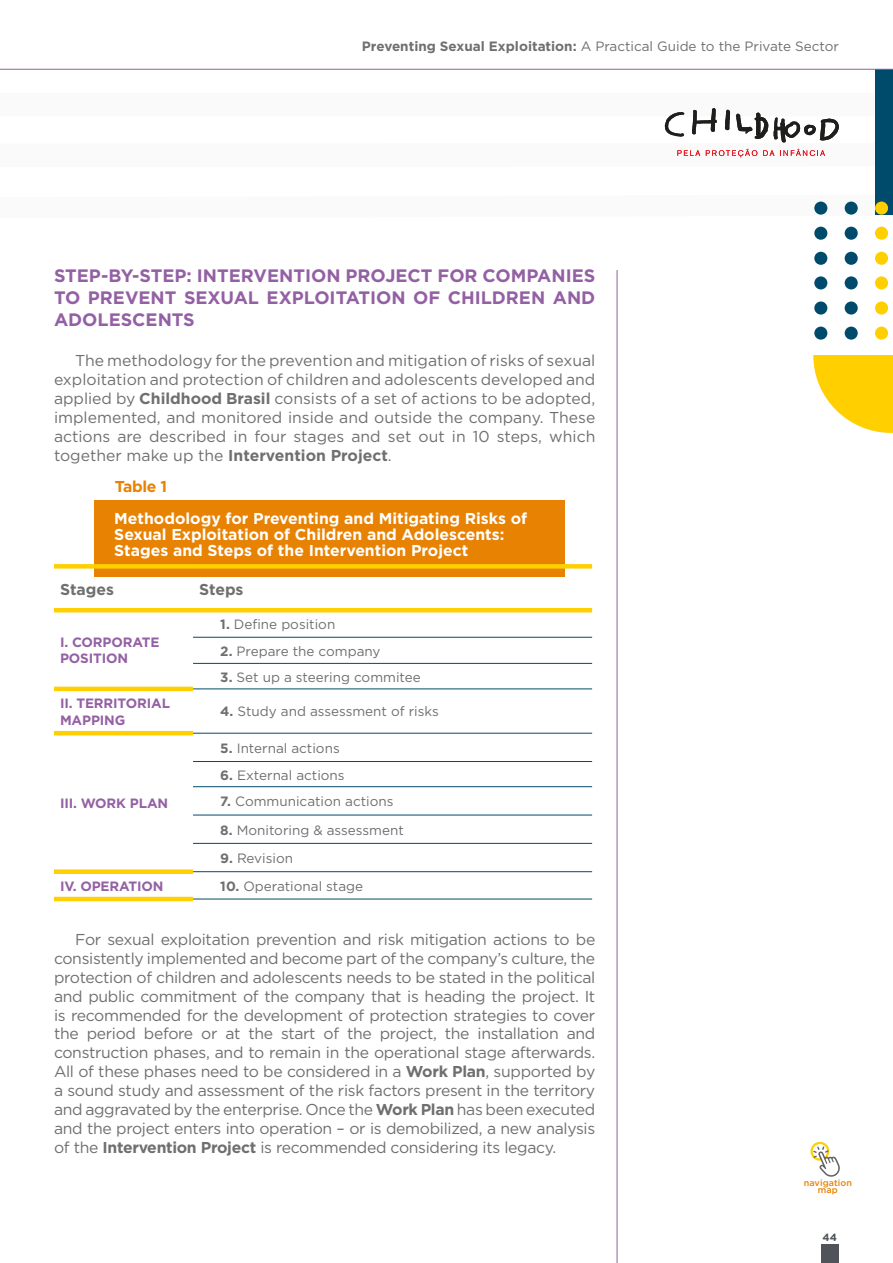
<style>
.page{position:relative;width:893px;height:1263px;background:#fff}
.page>*{position:absolute;margin:0;border:0;box-sizing:border-box;transform-origin:0 0}
.t1{font:700 18px/21.6px "Gotham";color:#9460a4;text-align:justify}
.t2{font:15.75px/18.9px "Gotham";letter-spacing:-.02em;color:#706f6f;text-align:justify}
.t3{font:700 15.75px/15.9px "Gotham";color:#fff}
.t4{font:700 15.75px "Gotham";color:#706f6f}
.t5{font:700 15.75px "Gotham";letter-spacing:-.02em;color:#e88203}
.t6{font:13.5px "Gotham";color:#706f6f}
.t7{font:700 13.5px/16.2px "Gotham";letter-spacing:-.01em;color:#9460a4}
.t8{font:700 10.5px "Gotham";color:#50535a}
.t9{font:500 9px/7.5px "Gotham";letter-spacing:.01em;color:#e88203;text-align:center}
.s1{font-weight:700}
</style>
<div class="page">
<svg style="left:0;top:68px;width:893px;height:165px"></svg>
<div style="left:875px;top:70px;width:18px;height:145px;background:#004b6c"></div>
<div style="left:814px;top:202px;width:13px;height:13px;background:#004b6c;border-radius:50%"></div>
<div style="left:845px;top:202px;width:13px;height:13px;background:#004b6c;border-radius:50%"></div>
<div style="left:875px;top:202px;width:13px;height:13px;background:#ffcf00;border-radius:50%"></div>
<div style="left:814px;top:227px;width:13px;height:13px;background:#004b6c;border-radius:50%"></div>
<div style="left:845px;top:227px;width:13px;height:13px;background:#004b6c;border-radius:50%"></div>
<div style="left:875px;top:227px;width:13px;height:13px;background:#ffcf00;border-radius:50%"></div>
<div style="left:814px;top:252px;width:13px;height:13px;background:#004b6c;border-radius:50%"></div>
<div style="left:845px;top:252px;width:13px;height:13px;background:#004b6c;border-radius:50%"></div>
<div style="left:875px;top:252px;width:13px;height:13px;background:#ffcf00;border-radius:50%"></div>
<div style="left:814px;top:276px;width:13px;height:13px;background:#004b6c;border-radius:50%"></div>
<div style="left:845px;top:276px;width:13px;height:13px;background:#004b6c;border-radius:50%"></div>
<div style="left:875px;top:276px;width:13px;height:13px;background:#ffcf00;border-radius:50%"></div>
<div style="left:814px;top:301px;width:13px;height:14px;background:#004b6c;border-radius:50%"></div>
<div style="left:845px;top:301px;width:13px;height:14px;background:#004b6c;border-radius:50%"></div>
<div style="left:875px;top:301px;width:13px;height:14px;background:#ffcf00;border-radius:50%"></div>
<div style="left:814px;top:327px;width:13px;height:13px;background:#004b6c;border-radius:50%"></div>
<div style="left:845px;top:327px;width:13px;height:13px;background:#004b6c;border-radius:50%"></div>
<div style="left:875px;top:327px;width:13px;height:13px;background:#ffcf00;border-radius:50%"></div>
<svg style="left:813px;top:355px;width:80px;height:78px"></svg>
<hr style="left:0;top:69px;width:893px;height:1px;background:#9460a4">
<hr style="left:617px;top:270px;width:1px;height:993px;background:#9460a4">
<div style="left:821px;top:1244px;width:18px;height:19px;background:#50535a"></div>
<svg style="left:692px;top:108px;width:25px;height:27px"></svg>
<svg style="left:725px;top:109px;width:5px;height:21px"></svg>
<svg style="left:665px;top:112px;width:20px;height:25px"></svg>
<svg style="left:736px;top:113px;width:103px;height:30px"></svg>
<svg style="left:677px;top:150px;width:23px;height:6px"></svg>
<svg style="left:706px;top:149px;width:51px;height:8px"></svg>
<svg style="left:763px;top:150px;width:11px;height:6px"></svg>
<svg style="left:780px;top:149px;width:45px;height:7px"></svg>
<div style="left:810px;top:1142px;width:19px;height:19px;border:2px solid #ffcf00;border-radius:50%"></div>
<svg style="left:813px;top:1146px;width:27px;height:31px"></svg>
<div style="left:94px;top:501px;width:470px;height:76px;background:#e88203"></div>
<hr style="left:193px;top:637px;width:399px;height:1px;background:#004b6c">
<hr style="left:193px;top:663px;width:399px;height:1px;background:#004b6c">
<hr style="left:193px;top:688px;width:399px;height:1px;background:#004b6c">
<hr style="left:193px;top:733px;width:399px;height:1px;background:#004b6c">
<hr style="left:193px;top:761px;width:399px;height:1px;background:#004b6c">
<hr style="left:193px;top:786px;width:399px;height:1px;background:#004b6c">
<hr style="left:193px;top:815px;width:399px;height:1px;background:#004b6c">
<hr style="left:193px;top:843px;width:399px;height:1px;background:#004b6c">
<hr style="left:193px;top:871px;width:399px;height:1px;background:#004b6c">
<hr style="left:193px;top:899px;width:399px;height:1px;background:#004b6c">
<hr style="left:54px;top:687px;width:139px;height:4px;background:#ffcf00">
<hr style="left:54px;top:731px;width:139px;height:4px;background:#ffcf00">
<div style="left:54px;top:869px;width:139px;height:5px;background:#ffcf00"></div>
<hr style="left:54px;top:897px;width:139px;height:4px;background:#ffcf00">
<div style="left:54px;top:564px;width:139px;height:5px;background:#ffcf00"></div>
<div style="left:193px;top:564px;width:399px;height:5px;background:#ffcf00"></div>
<hr style="left:54px;top:608px;width:139px;height:4px;background:#ffcf00">
<hr style="left:193px;top:608px;width:399px;height:4px;background:#ffcf00">
<p class="t6" style="left:362px;top:38px;width:478px"><span class="s1">Preventing Sexual Exploitation:</span> A Practical Guide to the Private Sector</p>
<p class="t1" style="left:54px;top:265px;width:543px">STEP-BY-STEP: INTERVENTION PROJECT FOR COMPANIES TO PREVENT SEXUAL EXPLOITATION OF CHILDREN AND ADOLESCENTS</p>
<p class="t2" style="left:54px;top:351px;width:543px;text-indent:21px">The methodology for the prevention and mitigation of risks of sexual exploitation and protection of children and adolescents developed and applied by <span class="s1">Childhood Brasil</span> consists of a set of actions to be adopted, implemented, and monitored inside and outside the company. These actions are described in four stages and set out in 10 steps, which together make up the <span class="s1">Intervention Project</span>.</p>
<p class="t5" style="left:115px;top:476px;width:54px">Table 1</p>
<p class="t3" style="left:114px;top:510px;width:414px">Methodology for Preventing and Mitigating Risks of<br>Sexual Exploitation of Children and Adolescents:<br>Stages and Steps of the Intervention Project</p>
<p class="t4" style="left:60px;top:578px;width:56px">Stages</p>
<p class="t4" style="left:199px;top:578px;width:46px">Steps</p>
<p class="t7" style="left:60px;top:634px;width:101px">I. CORPORATE<br>POSITION</p>
<p class="t6" style="left:220px;top:616px;width:117px"><span class="s1">1.</span> Define position</p>
<p class="t6" style="left:220px;top:642px;width:162px"><span class="s1">2.</span> Prepare the company</p>
<p class="t6" style="left:220px;top:668px;width:202px"><span class="s1">3.</span> Set up a steering commitee</p>
<p class="t7" style="left:60px;top:695px;width:112px">II. TERRITORIAL<br>MAPPING</p>
<p class="t6" style="left:220px;top:703px;width:220px"><span class="s1">4.</span> Study and assessment of risks</p>
<p class="t7" style="left:60px;top:795px;width:110px">III. WORK PLAN</p>
<p class="t6" style="left:220px;top:739px;width:121px"><span class="s1">5.</span> Internal actions</p>
<p class="t6" style="left:220px;top:766px;width:126px"><span class="s1">6.</span> External actions</p>
<p class="t6" style="left:220px;top:793px;width:175px"><span class="s1">7.</span> Communication actions</p>
<p class="t6" style="left:220px;top:821px;width:185px"><span class="s1">8.</span> Monitoring &amp; assessment</p>
<p class="t6" style="left:220px;top:849px;width:74px"><span class="s1">9.</span> Revision</p>
<p class="t7" style="left:60px;top:878px;width:105px">IV. OPERATION</p>
<p class="t6" style="left:220px;top:877px;width:144px"><span class="s1">10.</span> Operational stage</p>
<p class="t2" style="left:54px;top:929px;width:543px;text-indent:21px">For sexual exploitation prevention and risk mitigation actions to be consistently implemented and become part of the company’s culture, the protection of children and adolescents needs to be stated in the political and public commitment of the company that is heading the project. It is recommended for the development of protection strategies to cover the period before or at the start of the project, the installation and construction phases, and to remain in the operational stage afterwards.<br>All of these phases need to be considered in a <span class="s1">Work Plan</span>, supported by a sound study and assessment of the risk factors present in the territory and aggravated by the enterprise. Once the <span class="s1">Work Plan</span> has been executed and the project enters into operation – or is demobilized, a new analysis of the <span class="s1">Intervention Project</span> is recommended considering its legacy.</p>
<p class="t9" style="left:804px;top:1178px;width:50px">navigation map</p>
<p class="t8" style="left:823px;top:1230px;width:16px">44</p>
</div>
